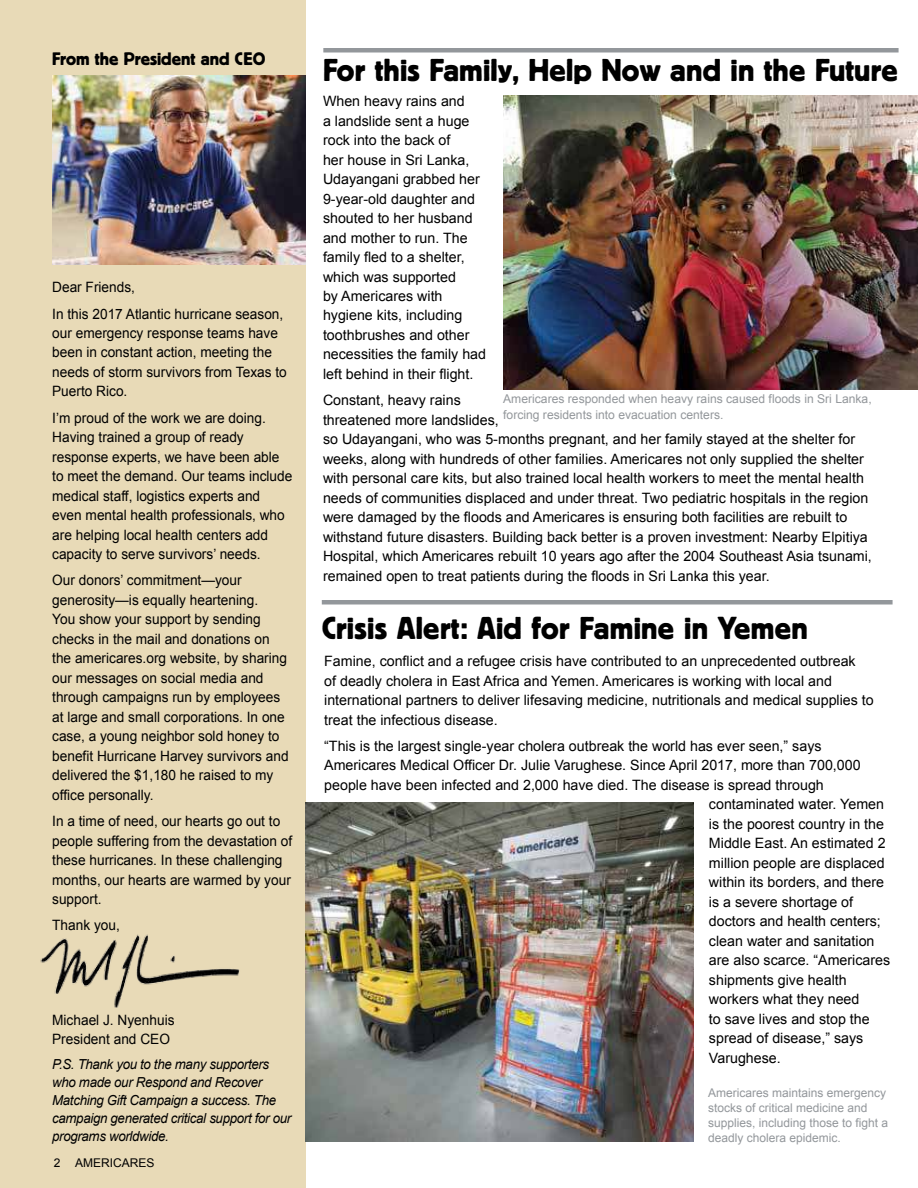
<style>
.page{position:relative;width:918px;height:1188px;background:#fff}
.page>*{position:absolute;margin:0;border:0;box-sizing:border-box;transform-origin:0 0}
.t1{font:31.5px "Block Berthold BQ";letter-spacing:.005em;color:#000}
.t2{font:18px "Block Berthold BQ";color:#000}
.t3{font:14.25px/19.5px "Arial";color:#000}
.t4{font:14.25px/19.5px "Arial";color:#000;scale:.96 1}
.t5{font:italic 13.8px/18px "Arial";letter-spacing:-.025em;color:#000;scale:.96 1}
.t6{font:12.15px/15.1px "Arial";color:#93979b}
.t7{font:12px/15px "Arial";color:#93979b}
.t8{font:12px "Arial";color:#000}
</style>
<div class="page">
<div style="left:0;top:0;width:306px;height:1188px;background:#e8dab7"></div>
<hr style="left:323px;top:48px;width:576px;height:4px;background:#93979b">
<hr style="left:322px;top:600px;width:571px;height:4px;background:#93979b">
<img style="left:40px;top:934px;width:200px;height:74px">
<img style="left:52px;top:76px;width:254px;height:189px">
<img style="left:503px;top:96px;width:415px;height:294px">
<img style="left:306px;top:802px;width:387px;height:340px">
<p class="t2" style="left:52px;top:52px;width:215px">From the President and CEO</p>
<p class="t4" style="left:52px;top:275px;width:242px;line-height:26.2px">Dear Friends,<br>In this 2017 Atlantic hurricane season,</p>
<p class="t4" style="left:52px;top:324px;width:246px">our emergency response teams have been in constant action, meeting the needs of storm survivors from Texas to<br>Puerto Rico.</p>
<p class="t4" style="left:52px;top:409px;width:252px">I’m proud of the work we are doing.<br>Having trained a group of ready response experts, we have been able to meet the demand. Our teams include medical staff, logistics experts and even mental health professionals, who are helping local health centers add capacity to serve survivors’ needs.</p>
<p class="t4" style="left:52px;top:572px;width:248px">Our donors’ commitment—your generosity—is equally heartening.<br>You show your support by sending checks in the mail and donations on the americares.org website, by sharing our messages on social media and through campaigns run by employees at large and small corporations. In one case, a young neighbor sold honey to benefit Hurricane Harvey survivors and delivered the $1,180 he raised to my office personally.</p>
<p class="t4" style="left:52px;top:812px;width:252px">In a time of need, our hearts go out to people suffering from the devastation of these hurricanes. In these challenging months, our hearts are warmed by your support.</p>
<p class="t4" style="left:52px;top:917px;width:72px">Thank you,</p>
<p class="t4" style="left:52px;top:1011px;width:129px">Michael J. Nyenhuis<br>President and CEO</p>
<p class="t5" style="left:52px;top:1057px;width:250px">P.S. Thank you to the many supporters who made our Respond and Recover Matching Gift Campaign a success. The campaign generated critical support for our programs worldwide.</p>
<p class="t8" style="left:54px;top:1158px;width:102px">2 AMERICARES</p>
<h1 class="t1" style="left:323px;top:58px;width:576px">For this Family, Help Now and in the Future</h1>
<p class="t3" style="left:323px;top:92px;width:165px">When heavy rains and<br>a landslide sent a huge rock into the back of<br>her house in Sri Lanka,<br>Udayangani grabbed her<br>9-year-old daughter and shouted to her husband and mother to run. The family fled to a shelter, which was supported<br>by Americares with hygiene kits, including toothbrushes and other necessities the family had left behind in their flight.</p>
<p class="t3" style="left:323px;top:391px;width:550px">Constant, heavy rains<br>threatened more landslides,<br>so Udayangani, who was 5-months pregnant, and her family stayed at the shelter for weeks, along with hundreds of other families. Americares not only supplied the shelter with personal care kits, but also trained local health workers to meet the mental health needs of communities displaced and under threat. Two pediatric hospitals in the region were damaged by the floods and Americares is ensuring both facilities are rebuilt to withstand future disasters. Building back better is a proven investment: Nearby Elpitiya Hospital, which Americares rebuilt 10 years ago after the 2004 Southeast Asia tsunami, remained open to treat patients during the floods in Sri Lanka this year.</p>
<p class="t6" style="left:503px;top:392px;width:370px">Americares responded when heavy rains caused floods in Sri Lanka, forcing residents into evacuation centers.</p>
<h1 class="t1" style="left:322px;top:617px;width:487px">Crisis Alert: Aid for Famine in Yemen</h1>
<p class="t3" style="left:324px;top:652px;width:551px">Famine, conflict and a refugee crisis have contributed to an unprecedented outbreak<br>of deadly cholera in East Africa and Yemen. Americares is working with local and international partners to deliver lifesaving medicine, nutritionals and medical supplies to treat the infectious disease.</p>
<p class="t3" style="left:324px;top:737px;width:499px">“This is the largest single-year cholera outbreak the world has ever seen,” says</p>
<p class="t3" style="left:324px;top:757px;width:538px">Americares Medical Officer Dr. Julie Varughese. Since April 2017, more than 700,000</p>
<p class="t3" style="left:324px;top:776px;width:501px">people have been infected and 2,000 have died. The disease is spread through</p>
<p class="t3" style="left:709px;top:796px;width:177px">contaminated water. Yemen</p>
<p class="t3" style="left:709px;top:815px;width:177px">is the poorest country in the</p>
<p class="t3" style="left:709px;top:835px;width:178px">Middle East. An estimated 2</p>
<p class="t3" style="left:709px;top:854px;width:177px">million people are displaced</p>
<p class="t3" style="left:709px;top:874px;width:177px">within its borders, and there</p>
<p class="t3" style="left:709px;top:893px;width:146px">is a severe shortage of</p>
<p class="t3" style="left:709px;top:913px;width:173px">doctors and health centers;</p>
<p class="t3" style="left:709px;top:932px;width:167px">clean water and sanitation</p>
<p class="t3" style="left:709px;top:952px;width:183px">are also scarce. “Americares</p>
<p class="t3" style="left:709px;top:971px;width:139px">shipments give health</p>
<p class="t3" style="left:709px;top:991px;width:152px">workers what they need</p>
<p class="t3" style="left:709px;top:1010px;width:162px">to save lives and stop the</p>
<p class="t3" style="left:709px;top:1030px;width:156px">spread of disease,” says</p>
<p class="t3" style="left:709px;top:1049px;width:73px">Varughese.</p>
<p class="t7" style="left:708px;top:1086px;width:182px">Americares maintains emergency stocks of critical medicine and supplies, including those to fight a deadly cholera epidemic.</p>
</div>
